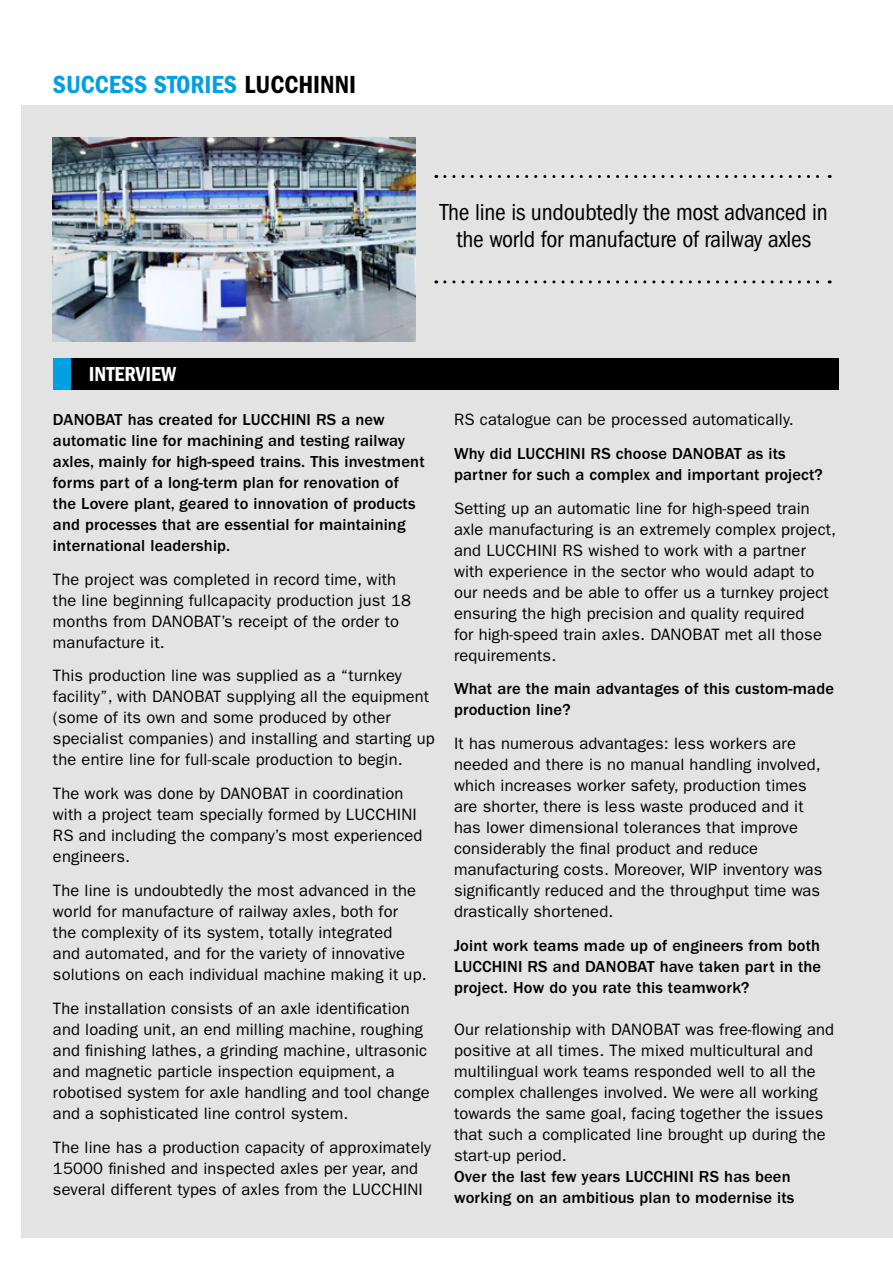
<style>
.page{position:relative;width:893px;height:1263px;background:#fff}
.page>*{position:absolute;margin:0;border:0;box-sizing:border-box;transform-origin:0 0}
.t1{font:25.65px "ITC Franklin Gothic Std Dm Cd";color:#009fe3}
.t2{font:condensed 24px/27px "ITC Franklin Gothic Std";letter-spacing:-.01em;color:#000;text-align:center}
.t3{font:21px "ITC Franklin Gothic Std Dm Cd";color:#fff}
.t4{font:16.5px/21px "ITC Franklin Gothic Std";letter-spacing:.01em;color:#000}
.t5{font:500 16.5px/21px "ITC Franklin Gothic Std";letter-spacing:.01em;color:#000}
.s1{color:#000}
</style>
<div class="page">
<div style="left:21px;top:105px;width:872px;height:1133px;background:#e3e3e3"></div>
<div style="left:54px;top:358px;width:785px;height:31px;background:#000"></div>
<img style="left:53px;top:137px;width:362px;height:204px">
<svg style="left:445px;top:175px;width:385px;height:3px"></svg>
<svg style="left:445px;top:280px;width:385px;height:3px"></svg>
<div style="left:54px;top:358px;width:17px;height:31px;background:#009fe3"></div>
<h1 class="t1" style="left:53px;top:70px;width:305px">SUCCESS STORIES <span class="s1">LUCCHINNI</span></h1>
<h2 class="t2" style="left:440px;top:199px;width:390px">The line is undoubtedly the most advanced in the world for manufacture of railway axles</h2>
<p class="t3" style="left:89px;top:362px;width:89px">INTERVIEW</p>
<p class="t5" style="left:53px;top:409px;width:373px">DANOBAT has created for LUCCHINI RS a new automatic line for machining and testing railway axles, mainly for high-speed trains. This investment forms part of a long-term plan for renovation of the Lovere plant, geared to innovation of products and processes that are essential for maintaining international leadership.</p>
<p class="t4" style="left:53px;top:569px;width:360px">The project was completed in record time, with the line beginning fullcapacity production just 18 months from DANOBAT’s receipt of the order to manufacture it.</p>
<p class="t4" style="left:53px;top:665px;width:383px">This production line was supplied as a “turnkey facility”, with DANOBAT supplying all the equipment (some of its own and some produced by other specialist companies) and installing and starting up the entire line for full-scale production to begin.</p>
<p class="t4" style="left:53px;top:783px;width:371px">The work was done by DANOBAT in coordination with a project team specially formed by LUCCHINI RS and including the company’s most experienced engineers.</p>
<p class="t4" style="left:53px;top:880px;width:375px">The line is undoubtedly the most advanced in the world for manufacture of railway axles, both for<br>the complexity of its system, totally integrated<br>and automated, and for the variety of innovative solutions on each individual machine making it up.</p>
<p class="t4" style="left:53px;top:998px;width:378px">The installation consists of an axle identification and loading unit, an end milling machine, roughing and finishing lathes, a grinding machine, ultrasonic and magnetic particle inspection equipment, a robotised system for axle handling and tool change and a sophisticated line control system.</p>
<p class="t4" style="left:53px;top:1137px;width:380px">The line has a production capacity of approximately<br>15000 finished and inspected axles per year, and several different types of axles from the LUCCHINI</p>
<p class="t4" style="left:454px;top:409px;width:341px">RS catalogue can be processed automatically.</p>
<p class="t5" style="left:454px;top:443px;width:370px">Why did LUCCHINI RS choose DANOBAT as its partner for such a complex and important project?</p>
<p class="t4" style="left:454px;top:497px;width:384px">Setting up an automatic line for high-speed train axle manufacturing is an extremely complex project, and LUCCHINI RS wished to work with a partner with experience in the sector who would adapt to our needs and be able to offer us a turnkey project ensuring the high precision and quality required<br>for high-speed train axles. DANOBAT met all those requirements.</p>
<p class="t5" style="left:454px;top:678px;width:382px">What are the main advantages of this custom-made production line?</p>
<p class="t4" style="left:454px;top:733px;width:370px">It has numerous advantages: less workers are needed and there is no manual handling involved, which increases worker safety, production times are shorter, there is less waste produced and it has lower dimensional tolerances that improve considerably the final product and reduce manufacturing costs. Moreover, WIP inventory was significantly reduced and the throughput time was drastically shortened.</p>
<p class="t5" style="left:454px;top:935px;width:369px;text-align:justify">Joint work teams made up of engineers from both LUCCHINI RS and DANOBAT have taken part in the project. How do you rate this teamwork?</p>
<p class="t4" style="left:454px;top:1019px;width:382px">Our relationship with DANOBAT was free-flowing and positive at all times. The mixed multicultural and multilingual work teams responded well to all the complex challenges involved. We were all working towards the same goal, facing together the issues that such a complicated line brought up during the start-up period.</p>
<p class="t5" style="left:454px;top:1166px;width:342px">Over the last few years LUCCHINI RS has been working on an ambitious plan to modernise its</p>
</div>
